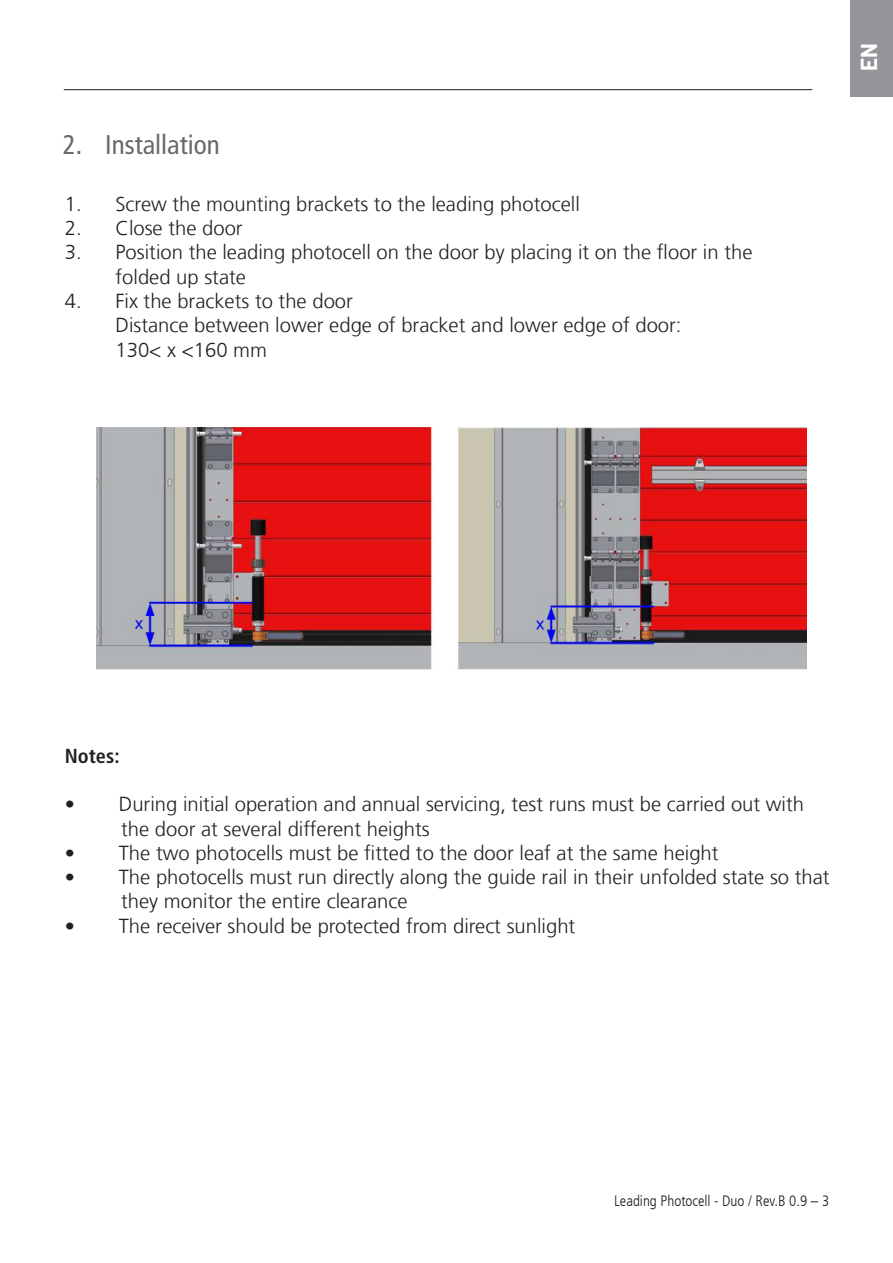
<style>
.page{position:relative;width:893px;height:1263px;background:#fff}
.page>*{position:absolute;margin:0;border:0;box-sizing:border-box;transform-origin:0 0}
.t1{font:condensed 27px "Frutiger LT Com";color:#696969}
.t2{font:700 22.5px "Barlow";color:#fff}
.t3{font:300 20.25px/24.3px "Frutiger LT Com";color:#231f20}
.t4{font:700 condensed 20.25px "Frutiger LT Com";color:#231f20}
.t5{font:300 condensed 15px "Frutiger LT Com";color:#231f20}
</style>
<div class="page">
<hr style="left:64px;top:89px;width:748px;height:1px;background:#231f20">
<div style="left:850px;top:0;width:43px;height:97px;background:#939598"></div>
<img style="left:96px;top:427px;width:710px;height:243px">
<p class="t1" style="left:63px;top:129px;width:159px">2. Installation</p>
<p class="t3" style="left:65px;top:192px;width:516px">1. Screw the mounting brackets to the leading photocell</p>
<p class="t3" style="left:65px;top:216px;width:179px">2. Close the door</p>
<p class="t3" style="left:116px;top:240px;width:638px;text-indent:-51px">3. Position the leading photocell on the door by placing it on the floor in the folded up state</p>
<p class="t3" style="left:65px;top:289px;width:290px">4. Fix the brackets to the door</p>
<p class="t3" style="left:116px;top:313px;width:568px">Distance between lower edge of bracket and lower edge of door:</p>
<p class="t3" style="left:116px;top:338px;width:153px">130&lt; x &lt;160 mm</p>
<p class="t2" style="left:855px;top:71px;width:29px;rotate:-90deg">EN</p>
<p class="t4" style="left:65px;top:743px;width:56px">Notes:</p>
<p class="t3" style="left:121px;top:792px;width:684px;text-indent:-56px">• During initial operation and annual servicing, test runs must be carried out with the door at several different heights</p>
<p class="t3" style="left:65px;top:841px;width:655px">• The two photocells must be fitted to the door leaf at the same height</p>
<p class="t3" style="left:121px;top:865px;width:710px;text-indent:-56px">• The photocells must run directly along the guide rail in their unfolded state so that they monitor the entire clearance</p>
<p class="t3" style="left:65px;top:914px;width:512px">• The receiver should be protected from direct sunlight</p>
<p class="t5" style="left:614px;top:1192px;width:217px">Leading Photocell - Duo / Rev.B 0.9 – 3</p>
</div>
